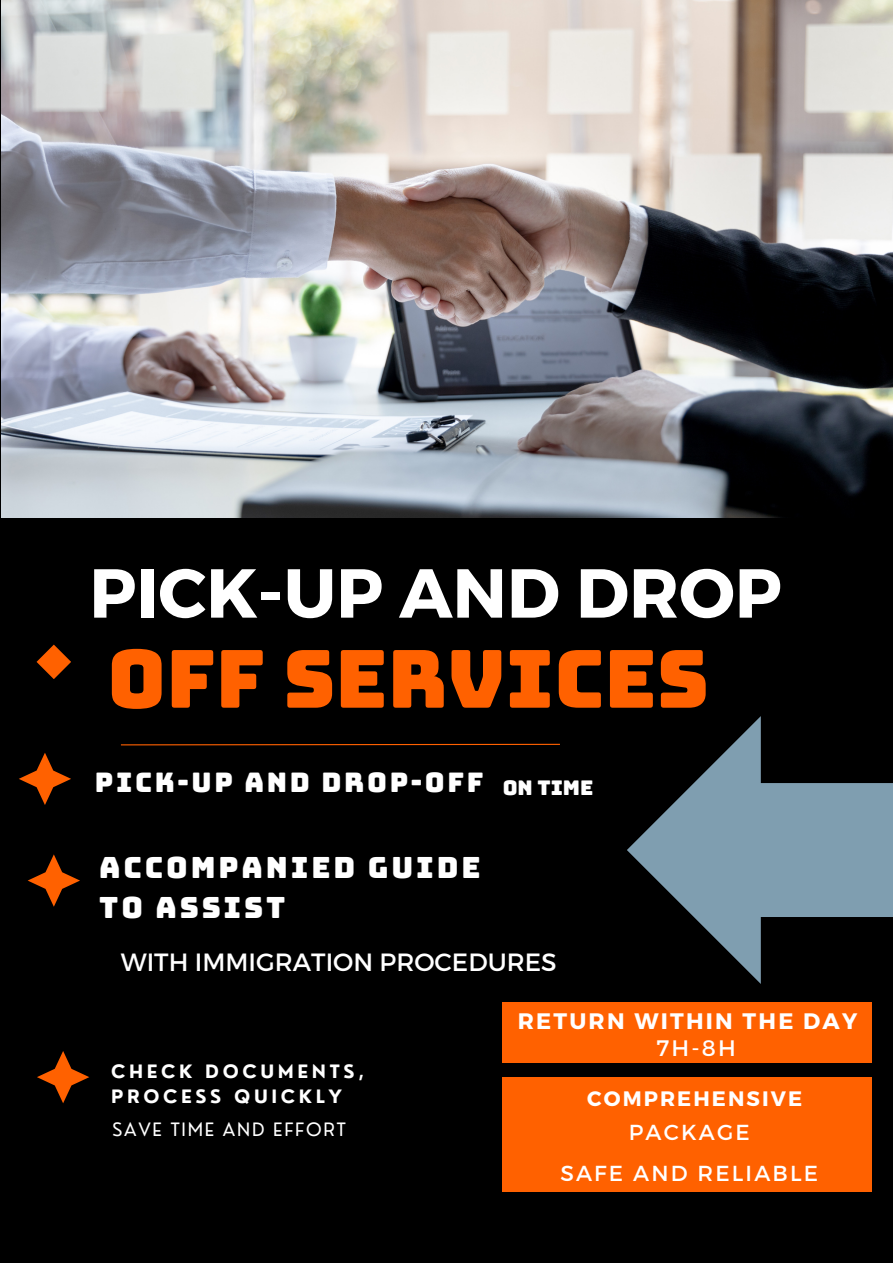
<style>
.page{position:relative;width:893px;height:1263px;background:#000}
.page>*{position:absolute;margin:0;border:0;box-sizing:border-box;transform-origin:0 0}
.t1{font:80.1px "Bungee";color:#ff6100}
.t2{font:700 69.15px "Montserrat";color:#fff}
.t3{font:29.33px/40.5px "Bungee";letter-spacing:.1em;color:#fff}
.t4{font:27px "Bungee";letter-spacing:.1em;color:#fff}
.t5{font:24.9px "Montserrat";color:#fff}
.t6{font:700 22.42px "Montserrat";letter-spacing:.1em;color:#fff}
.t7{font:22.42px "Montserrat";color:#fff}
.t8{font:21.75px "Montserrat";letter-spacing:.1em;color:#fff}
.t9{font:700 20.92px "Montserrat";letter-spacing:.1em;color:#fff}
.t10{font:20.25px "Bungee";color:#fff}
.t11{font:700 18px/24.8px "Nourd";letter-spacing:.2em;color:#fff}
.t12{font:18px "Nourd";letter-spacing:.1em;color:#fff}
</style>
<div class="page">
<svg style="left:120px;top:743px;width:440px;height:3px"></svg>
<div style="left:503px;top:1002px;width:369px;height:61px;background:#ff6100"></div>
<div style="left:503px;top:1077px;width:369px;height:114px;background:#ff6100"></div>
<img style="left:2px;top:0;width:891px;height:517px">
<svg style="left:37px;top:644px;width:34px;height:35px"></svg>
<svg style="left:19px;top:753px;width:52px;height:52px"></svg>
<svg style="left:28px;top:854px;width:52px;height:53px"></svg>
<svg style="left:37px;top:1051px;width:52px;height:52px"></svg>
<svg style="left:627px;top:716px;width:266px;height:268px"></svg>
<p class="t2" style="left:89px;top:548px;width:694px">PICK-UP AND DROP</p>
<p class="t1" style="left:107px;top:639px;width:603px">OFF SERVICES</p>
<p class="t4" style="left:95px;top:769px;width:390px">PICK-UP AND DROP-OFF</p>
<p class="t10" style="left:503px;top:778px;width:92px">ON TIME</p>
<p class="t3" style="left:99px;top:847px;width:383px">ACCOMPANIED GUIDE<br>TO ASSIST</p>
<p class="t5" style="left:121px;top:946px;width:437px">WITH IMMIGRATION PROCEDURES</p>
<p class="t11" style="left:111px;top:1059px;width:254px">CHECK DOCUMENTS,<br>PROCESS QUICKLY</p>
<p class="t12" style="left:112px;top:1117px;width:235px">SAVE TIME AND EFFORT</p>
<p class="t6" style="left:518px;top:1007px;width:341px">RETURN WITHIN THE DAY</p>
<p class="t7" style="left:656px;top:1034px;width:81px">7H-8H</p>
<p class="t9" style="left:587px;top:1084px;width:217px">COMPREHENSIVE</p>
<p class="t8" style="left:629px;top:1118px;width:122px">PACKAGE</p>
<p class="t8" style="left:560px;top:1159px;width:259px">SAFE AND RELIABLE</p>
</div>
